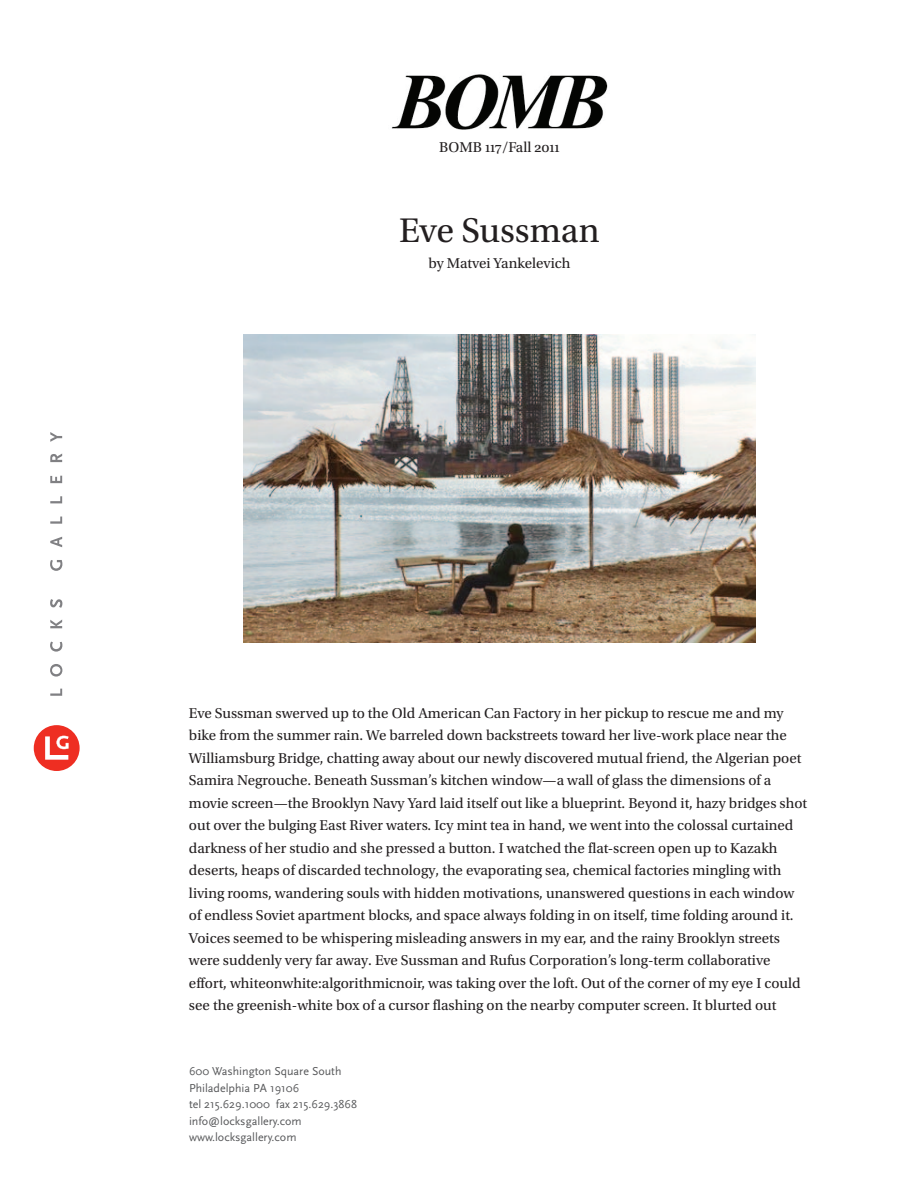
<style>
.page{position:relative;width:918px;height:1188px;background:#fff}
.page>*{position:absolute;margin:0;border:0;box-sizing:border-box;transform-origin:0 0}
.t1{font:36px "Utopia Std";letter-spacing:-.005em;color:#231f20}
.t2{font:15px/22.5px "Utopia Std";color:#231f20}
.t3{font:12px/16.5px "Scala Sans";color:#57585a}
</style>
<div class="page">
<div style="left:34px;top:725px;width:46px;height:46px;background:#ee2e22;border-radius:50%"></div>
<svg style="left:45px;top:736px;width:24px;height:24px"></svg>
<svg style="left:50px;top:689px;width:12px;height:7px"></svg>
<svg style="left:50px;top:664px;width:12px;height:13px"></svg>
<svg style="left:50px;top:642px;width:12px;height:10px"></svg>
<svg style="left:50px;top:620px;width:12px;height:8px"></svg>
<svg style="left:50px;top:599px;width:12px;height:9px"></svg>
<svg style="left:50px;top:560px;width:12px;height:11px"></svg>
<svg style="left:50px;top:537px;width:12px;height:10px"></svg>
<svg style="left:50px;top:517px;width:12px;height:7px"></svg>
<svg style="left:50px;top:496px;width:12px;height:7px"></svg>
<svg style="left:50px;top:476px;width:12px;height:7px"></svg>
<svg style="left:50px;top:454px;width:12px;height:8px"></svg>
<svg style="left:50px;top:432px;width:12px;height:10px"></svg>
<img style="left:243px;top:334px;width:513px;height:308px">
<img style="left:391px;top:74px;width:217px;height:56px">
<p class="t2" style="left:439px;top:136px;width:122px">BOMB 117/Fall 2011</p>
<h1 class="t1" style="left:399px;top:211px;width:202px">Eve Sussman</h1>
<p class="t2" style="left:429px;top:252px;width:143px">by Matvei Yankelevich</p>
<p class="t2" style="left:189px;top:702px;width:620px">Eve Sussman swerved up to the Old American Can Factory in her pickup to rescue me and my bike from the summer rain. We barreled down backstreets toward her live-work place near the Williamsburg Bridge, chatting away about our newly discovered mutual friend, the Algerian poet Samira Negrouche. Beneath Sussman’s kitchen window—a wall of glass the dimensions of a movie screen—the Brooklyn Navy Yard laid itself out like a blueprint. Beyond it, hazy bridges shot out over the bulging East River waters. Icy mint tea in hand, we went into the colossal curtained darkness of her studio and she pressed a button. I watched the flat-screen open up to Kazakh deserts, heaps of discarded technology, the evaporating sea, chemical factories mingling with living rooms, wandering souls with hidden motivations, unanswered questions in each window of endless Soviet apartment blocks, and space always folding in on itself, time folding around it.<br>Voices seemed to be whispering misleading answers in my ear, and the rainy Brooklyn streets were suddenly very far away. Eve Sussman and Rufus Corporation’s long-term collaborative effort, whiteonwhite:algorithmicnoir, was taking over the loft. Out of the corner of my eye I could see the greenish-white box of a cursor flashing on the nearby computer screen. It blurted out</p>
<p class="t3" style="left:189px;top:1064px;width:170px">600 Washington Square South<br>Philadelphia PA 19106<br>tel 215.629.1000 fax 215.629.3868 info@locksgallery.com www.locksgallery.com</p>
</div>
